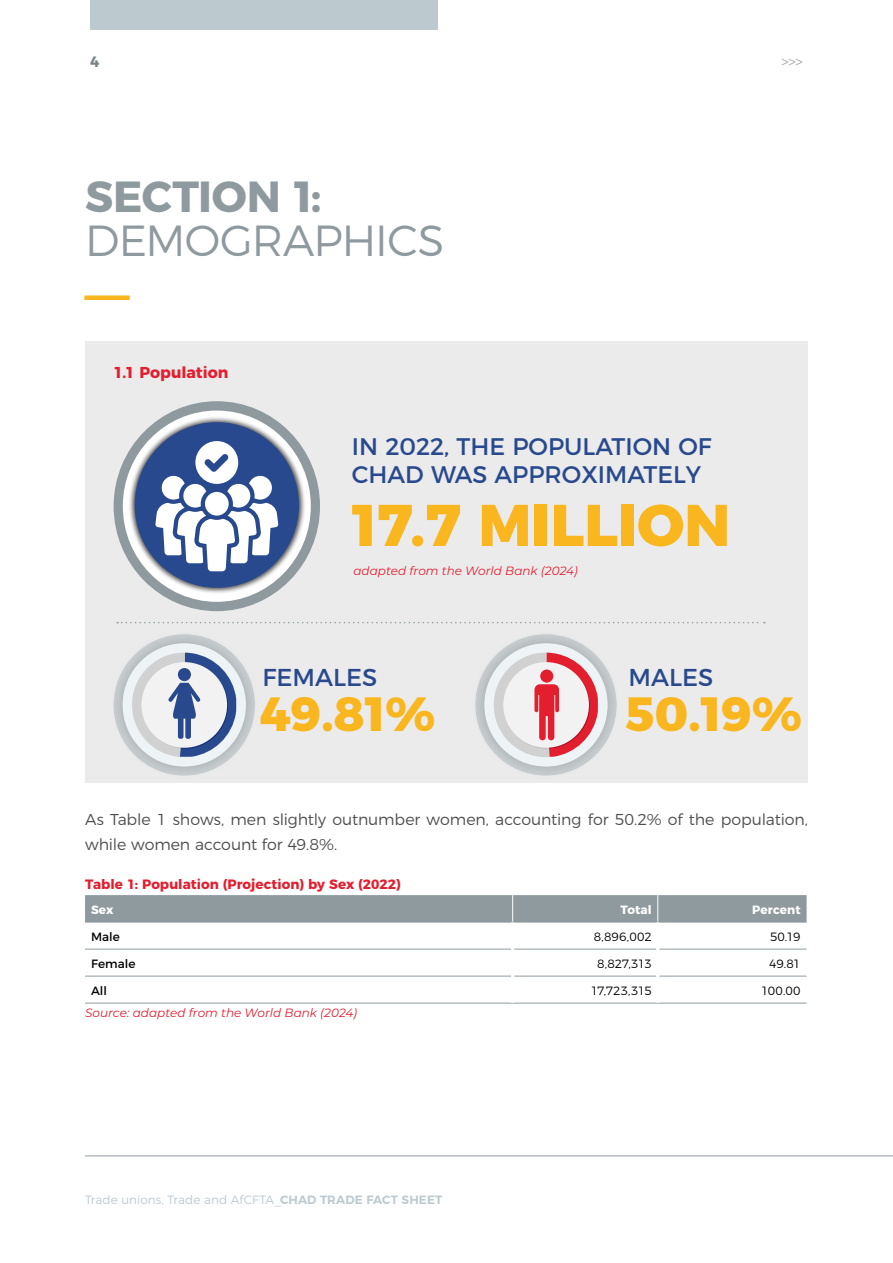
<style>
.page{position:relative;width:893px;height:1263px;background:#fff}
.page>*{position:absolute;margin:0;border:0;box-sizing:border-box;transform-origin:0 0}
.t1{font:800 58.8px "Montserrat";color:#fab61e}
.t2{font:800 48px "Montserrat";color:#fab61e}
.t3{font:300 43.5px "Montserrat";letter-spacing:-.015em;color:#8f9a9f}
.t4{font:700 43.5px "Montserrat";letter-spacing:-.005em;color:#8f9a9f}
.t5{font:24.45px "Montserrat";color:#28498d}
.t6{font:24px/27.6px "Montserrat";color:#28498d}
.t7{font:300 15.75px/24.8px "Montserrat";letter-spacing:-.005em;color:#4d4d4f}
.t8{font:700 15.75px "Montserrat";letter-spacing:-.005em;color:#e31e2f}
.t9{font:300 15px "Montserrat";color:#a7a9ac}
.t10{font:700 15px "Montserrat";color:#798489}
.t11{font:700 13.5px "Montserrat";color:#e31e2f}
.t12{font:italic 12px "Montserrat";color:#e31e2f}
.t13{font:300 12px "Montserrat";letter-spacing:.005em;color:#bccad0}
.t14{font:300 12px "Montserrat";letter-spacing:-.015em;color:#000}
.t15{font:700 12px "Montserrat";letter-spacing:.005em;color:#fff}
.t16{font:12px "Montserrat";letter-spacing:.005em;color:#000}
.s1{font-weight:600}
</style>
<div class="page">
<div style="left:90px;top:0;width:347px;height:30px;background:#bccad0"></div>
<hr style="left:85px;top:1155px;width:808px;height:1px;background:#8f9a9f">
<div style="left:85px;top:341px;width:723px;height:442px;background:#ebebec"></div>
<svg style="left:85px;top:948px;width:722px;height:55px"></svg>
<div style="left:85px;top:895px;width:722px;height:27px;background:#8f9a9f"></div>
<hr style="left:85px;top:922px;width:428px;height:1px;background:#8f9a9f">
<hr style="left:513px;top:922px;width:145px;height:1px;background:#8f9a9f">
<hr style="left:658px;top:922px;width:149px;height:1px;background:#8f9a9f">
<hr style="left:85px;top:949px;width:426px;height:1px;background:#8f9a9f">
<hr style="left:514px;top:949px;width:142px;height:1px;background:#8f9a9f">
<hr style="left:659px;top:949px;width:148px;height:1px;background:#8f9a9f">
<hr style="left:85px;top:976px;width:426px;height:1px;background:#8f9a9f">
<hr style="left:514px;top:976px;width:142px;height:1px;background:#8f9a9f">
<hr style="left:659px;top:976px;width:148px;height:1px;background:#8f9a9f">
<hr style="left:85px;top:1003px;width:428px;height:1px;background:#8f9a9f">
<hr style="left:513px;top:1003px;width:145px;height:1px;background:#8f9a9f">
<hr style="left:658px;top:1003px;width:149px;height:1px;background:#8f9a9f">
<hr style="left:511px;top:922px;width:3px;height:27px;background:#fff">
<hr style="left:656px;top:922px;width:3px;height:27px;background:#fff">
<hr style="left:511px;top:949px;width:3px;height:27px;background:#fff">
<hr style="left:656px;top:949px;width:3px;height:27px;background:#fff">
<hr style="left:511px;top:976px;width:3px;height:27px;background:#fff">
<hr style="left:656px;top:976px;width:3px;height:27px;background:#fff">
<div style="left:84px;top:295px;width:46px;height:5px;background:#fab61e"></div>
<div style="left:470px;top:629px;width:152px;height:152px;background:#000;opacity:.2"></div>
<div style="left:484px;top:643px;width:124px;height:123px;background:#eef3f6;border-radius:50%"></div>
<div style="left:109px;top:629px;width:151px;height:152px;background:#000;opacity:.2"></div>
<div style="left:123px;top:643px;width:123px;height:123px;background:#eef3f6;border-radius:50%"></div>
<svg style="left:127px;top:651px;width:113px;height:110px"></svg>
<svg style="left:489px;top:651px;width:113px;height:110px"></svg>
<svg style="left:117px;top:622px;width:648px;height:1px"></svg>
<div style="left:114px;top:401px;width:206px;height:210px;background:#8f9a9f;border-radius:50%"></div>
<div style="left:123px;top:411px;width:188px;height:191px;background:#fff;border-radius:50%"></div>
<div style="left:128px;top:416px;width:178px;height:178px;background:#000;opacity:.7"></div>
<div style="left:135px;top:422px;width:164px;height:166px;background:#28498d;border-radius:50%"></div>
<svg style="left:155px;top:441px;width:123px;height:130px"></svg>
<p class="t10" style="left:90px;top:49px;width:11px">4</p>
<p class="t9" style="left:782px;top:50px;width:23px">&gt;&gt;&gt;</p>
<h3 class="t4" style="left:85px;top:161px;width:238px">SECTION 1:</h3>
<h3 class="t3" style="left:85px;top:206px;width:361px">DEMOGRAPHICS</h3>
<p class="t8" style="left:114px;top:360px;width:116px">1.1 Population</p>
<h3 class="t6" style="left:352px;top:431px;width:361px">IN 2022, THE POPULATION OF<br>CHAD WAS APPROXIMATELY</h3>
<h1 class="t1" style="left:352px;top:476px;width:380px">17.7 MILLION</h1>
<p class="t12" style="left:353px;top:562px;width:226px">adapted from the World Bank (2024)</p>
<h3 class="t5" style="left:262px;top:658px;width:116px">FEMALES</h3>
<h3 class="t5" style="left:628px;top:658px;width:86px">MALES</h3>
<h2 class="t2" style="left:259px;top:674px;width:178px">49.81%</h2>
<h2 class="t2" style="left:625px;top:674px;width:178px">50.19%</h2>
<p class="t7" style="left:85px;top:806px;width:724px">As Table 1 shows, men slightly outnumber women, accounting for 50.2% of the population, while women account for 49.8%.</p>
<p class="t11" style="left:85px;top:873px;width:317px">Table 1: Population (Projection) by Sex (2022)</p>
<p class="t15" style="left:91px;top:900px;width:24px">Sex</p>
<p class="t15" style="left:621px;top:900px;width:33px">Total</p>
<p class="t15" style="left:752px;top:900px;width:50px">Percent</p>
<p class="t16" style="left:91px;top:927px;width:30px">Male</p>
<p class="t14" style="left:594px;top:928px;width:59px">8,896,002</p>
<p class="t14" style="left:770px;top:928px;width:32px">50.19</p>
<p class="t16" style="left:91px;top:954px;width:46px">Female</p>
<p class="t14" style="left:597px;top:955px;width:56px">8,827,313</p>
<p class="t14" style="left:769px;top:955px;width:33px">49.81</p>
<p class="t16" style="left:91px;top:981px;width:17px">All</p>
<p class="t14" style="left:591px;top:982px;width:62px">17,723,315</p>
<p class="t14" style="left:761px;top:982px;width:41px">100.00</p>
<p class="t12" style="left:85px;top:1004px;width:273px">Source: adapted from the World Bank (2024)</p>
<p class="t13" style="left:85px;top:1190px;width:359px">Trade unions, Trade and AfCFTA_<span class="s1">CHAD TRADE FACT SHEET</span></p>
</div>
